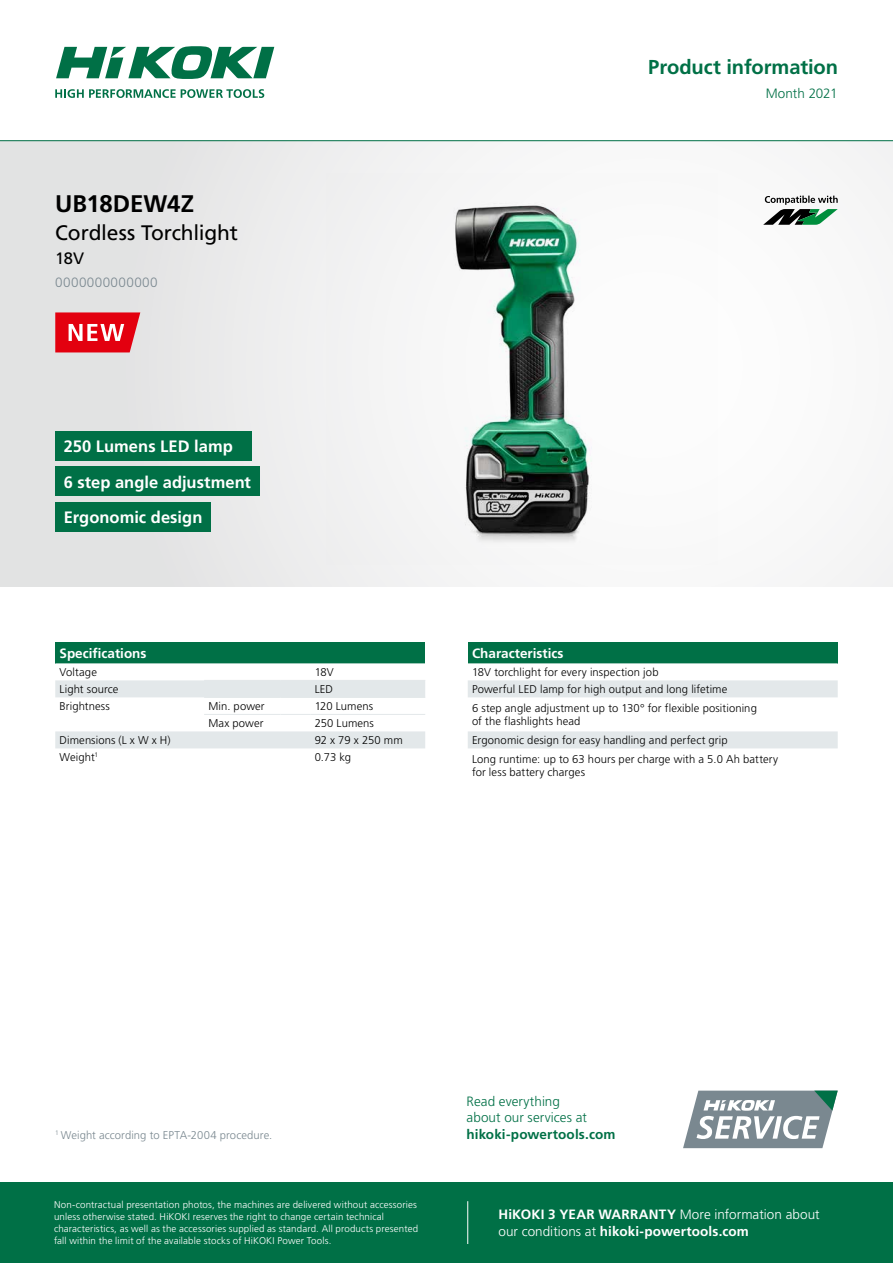
<style>
.page{position:relative;width:893px;height:1263px;background:#fff}
.page>*{position:absolute;margin:0;border:0;box-sizing:border-box;transform-origin:0 0}
.t1{font:700 24px "Frutiger LT Std";color:#000}
.t2{font:21px "Frutiger LT Std";letter-spacing:-.01em;color:#000}
.t3{font:700 20.1px "Frutiger LT Std";letter-spacing:-.005em;color:#007046}
.t4{font:700 16.5px/35.5px "Frutiger LT Std";color:#fff}
.t5{font:16.5px "Frutiger LT Std";color:#000}
.t6{font:700 13.5px/16.5px "Frutiger LT Std";color:#fff}
.t7{font:300 13.5px/16.5px "Frutiger LT Std";letter-spacing:.005em;color:#007046}
.t8{font:700 13.5px "Frutiger LT Std";letter-spacing:.01em;color:#007046}
.t9{font:300 13.5px "Frutiger LT Std";letter-spacing:.03em;color:#7a8890}
.t10{font:300 11.25px/17px "Frutiger LT Std";letter-spacing:.01em;color:#000}
.t11{font:300 11.25px "Frutiger LT Std";letter-spacing:.005em;color:#7a8890}
.t12{font:300 9.75px/12px "Frutiger LT Std";letter-spacing:.015em;color:#fff}
.s1{font-weight:300}
</style>
<div class="page">
<div style="left:0;top:140px;width:893px;height:447px;background:linear-gradient(to right,#e1e2e2,#fff)"></div>
<div style="left:0;top:1182px;width:893px;height:81px;background:#007046"></div>
<hr style="left:0;top:140px;width:893px;height:1px;background:#007046">
<svg style="left:55px;top:89px;width:209px;height:9px"></svg>
<svg style="left:56px;top:46px;width:218px;height:33px"></svg>
<hr style="left:467px;top:1201px;width:1px;height:43px;background:#fff">
<svg style="left:683px;top:1090px;width:155px;height:58px"></svg>
<div style="left:468px;top:642px;width:370px;height:21px;background:#007046"></div>
<svg style="left:468px;top:663px;width:370px;height:86px"></svg>
<div style="left:55px;top:642px;width:370px;height:21px;background:#007046"></div>
<svg style="left:55px;top:663px;width:370px;height:86px"></svg>
<hr style="left:310px;top:714px;width:115px;height:1px;background:#e3e8ea">
<svg style="left:55px;top:312px;width:85px;height:40px;background:#e6333f"></svg>
<div style="left:55px;top:467px;width:204px;height:29px;background:#007046"></div>
<div style="left:55px;top:502px;width:156px;height:29px;background:#007046"></div>
<div style="left:55px;top:431px;width:197px;height:29px;background:#007046"></div>
<svg style="left:763px;top:196px;width:75px;height:29px"></svg>
<img style="left:327px;top:173px;width:391px;height:391px">
<img style="left:456px;top:206px;width:132px;height:326px">
<h3 class="t3" style="left:648px;top:56px;width:191px">Product information</h3>
<h1 class="t1" style="left:55px;top:190px;width:140px">UB18DEW4Z</h1>
<h2 class="t2" style="left:55px;top:220px;width:184px">Cordless Torchlight</h2>
<h3 class="t5" style="left:55px;top:249px;width:30px">18V</h3>
<p class="t9" style="left:55px;top:275px;width:104px">0000000000000</p>
<h3 class="t4" style="left:64px;top:429px;width:171px">250 Lumens LED lamp</h3>
<h3 class="t4" style="left:64px;top:464px;width:189px">6 step angle adjustment<br>Ergonomic design</h3>
<p class="t6" style="left:60px;top:645px;width:89px">Specifications</p>
<p class="t10" style="left:60px;top:664px;width:39px">Voltage</p>
<p class="t10" style="left:315px;top:664px;width:21px">18V</p>
<p class="t10" style="left:60px;top:681px;width:60px">Light source</p>
<p class="t10" style="left:315px;top:681px;width:20px">LED</p>
<p class="t10" style="left:60px;top:698px;width:52px">Brightness</p>
<p class="t10" style="left:208px;top:698px;width:58px">Min. power</p>
<p class="t10" style="left:315px;top:698px;width:60px">120 Lumens</p>
<p class="t10" style="left:208px;top:715px;width:57px">Max power</p>
<p class="t10" style="left:315px;top:715px;width:61px">250 Lumens</p>
<p class="t10" style="left:60px;top:732px;width:113px">Dimensions (L x W x H)</p>
<p class="t10" style="left:315px;top:732px;width:90px">92 x 79 x 250 mm</p>
<p class="t10" style="left:60px;top:749px;width:40px">Weight<sup>1</sup></p>
<p class="t10" style="left:315px;top:749px;width:38px">0.73 kg</p>
<p class="t7" style="left:766px;top:85px;width:74px">Month 2021</p>
<p class="t6" style="left:472px;top:645px;width:93px">Characteristics</p>
<p class="t10" style="left:472px;top:664px;width:257px">18V torchlight for every inspection job<br>Powerful LED lamp for high output and long lifetime</p>
<p class="t10" style="left:472px;top:701px;width:286px;line-height:13.5px">6 step angle adjustment up to 130° for flexible positioning of the flashlights head</p>
<p class="t10" style="left:472px;top:731px;width:308px;line-height:18.8px">Ergonomic design for easy handling and perfect grip<br>Long runtime: up to 63 hours per charge with a 5.0 Ah battery</p>
<p class="t10" style="left:472px;top:764px;width:115px">for less battery charges</p>
<p class="t11" style="left:55px;top:1128px;width:219px"><sup>1</sup> Weight according to EPTA-2004 procedure.</p>
<p class="t7" style="left:467px;top:1093px;width:122px">Read everything about our services at</p>
<p class="t8" style="left:467px;top:1126px;width:150px">hikoki-powertools.com</p>
<p class="t12" style="left:54px;top:1199px;width:366px">Non-contractual presentation photos, the machines are delivered without accessories unless otherwise stated. HiKOKI reserves the right to change certain technical characteristics, as well as the accessories supplied as standard. All products presented fall within the limit of the available stocks of HiKOKI Power Tools.</p>
<p class="t6" style="left:498px;top:1206px;width:323px">HiKOKI 3 YEAR WARRANTY <span class="s1">More information about our conditions at</span> hikoki-powertools.com</p>
</div>
